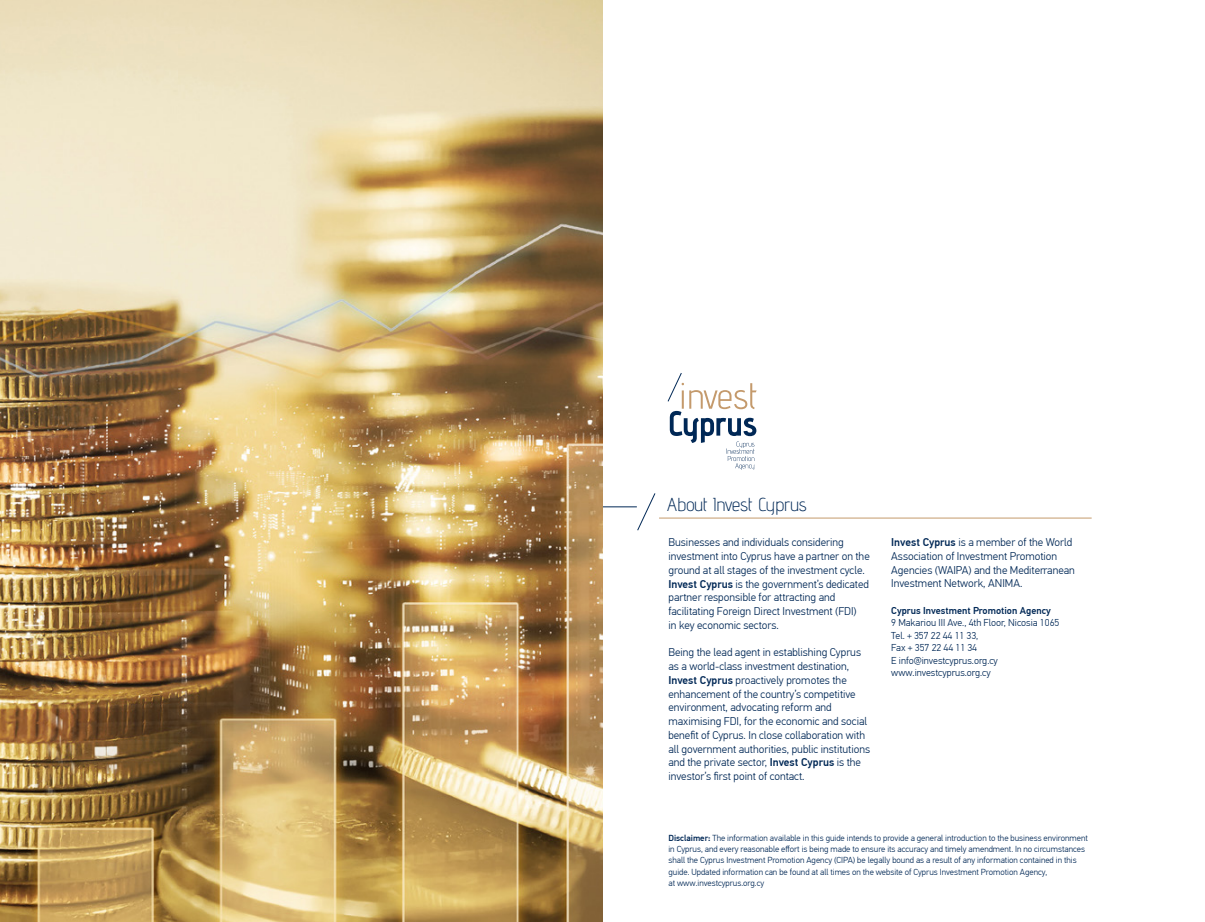
<style>
.page{position:relative;width:1205px;height:922px;background:#fff}
.page>*{position:absolute;margin:0;border:0;box-sizing:border-box;transform-origin:0 0}
.t1{font:300 18.75px "Advent Pro";color:#002856}
.t2{font:300 11.25px/13.8px "PF Din Text Pro";color:#002856}
.t3{font:300 10px/12.5px "PF Din Text Pro";color:#002856}
.t4{font:500 10px "PF Din Text Pro";color:#002856}
.t5{font:300 8.75px/11.2px "PF Din Text Pro";color:#002856}
.s1{font-weight:500}
</style>
<div class="page">
<hr style="left:659px;top:517px;width:432px;height:1px;background:#c49a6c">
<hr style="left:602px;top:506px;width:35px;height:1px;background:#002856">
<svg style="left:637px;top:493px;width:19px;height:38px"></svg>
<svg style="left:667px;top:373px;width:89px;height:96px"></svg>
<img style="left:0;top:0;width:602px;height:921px">
<h1 class="t1" style="left:667px;top:492px;width:141px">About Invest Cyprus</h1>
<p class="t2" style="left:668px;top:535px;width:203px">Businesses and individuals considering investment into Cyprus have a partner on the ground at all stages of the investment cycle.<br><span class="s1">Invest Cyprus</span> is the government’s dedicated partner responsible for attracting and facilitating Foreign Direct Investment (FDI)<br>in key economic sectors.</p>
<p class="t2" style="left:668px;top:645px;width:203px">Being the lead agent in establishing Cyprus as a world-class investment destination, <span class="s1">Invest Cyprus</span> proactively promotes the enhancement of the country’s competitive environment, advocating reform and maximising FDI, for the economic and social benefit of Cyprus. In close collaboration with all government authorities, public institutions and the private sector, <span class="s1">Invest Cyprus</span> is the investor’s first point of contact.</p>
<p class="t2" style="left:891px;top:535px;width:185px"><span class="s1">Invest Cyprus</span> is a member of the World Association of Investment Promotion Agencies (WAIPA) and the Mediterranean Investment Network, ANIMA.</p>
<p class="t4" style="left:891px;top:604px;width:161px">Cyprus Investment Promotion Agency</p>
<p class="t3" style="left:891px;top:616px;width:170px">9 Makariou III Ave., 4th Floor, Nicosia 1065<br>Tel. + 357 22 44 11 33,<br>Fax + 357 22 44 11 34<br>E info@investcyprus.org.cy www.investcyprus.org.cy</p>
<p class="t5" style="left:668px;top:832px;width:421px"><span class="s1">Disclaimer:</span> The information available in this guide intends to provide a general introduction to the business environment in Cyprus, and every reasonable effort is being made to ensure its accuracy and timely amendment. In no circumstances shall the Cyprus Investment Promotion Agency (CIPA) be legally bound as a result of any information contained in this guide. Updated information can be found at all times on the website of Cyprus Investment Promotion Agency,<br>at www.investcyprus.org.cy</p>
</div>
